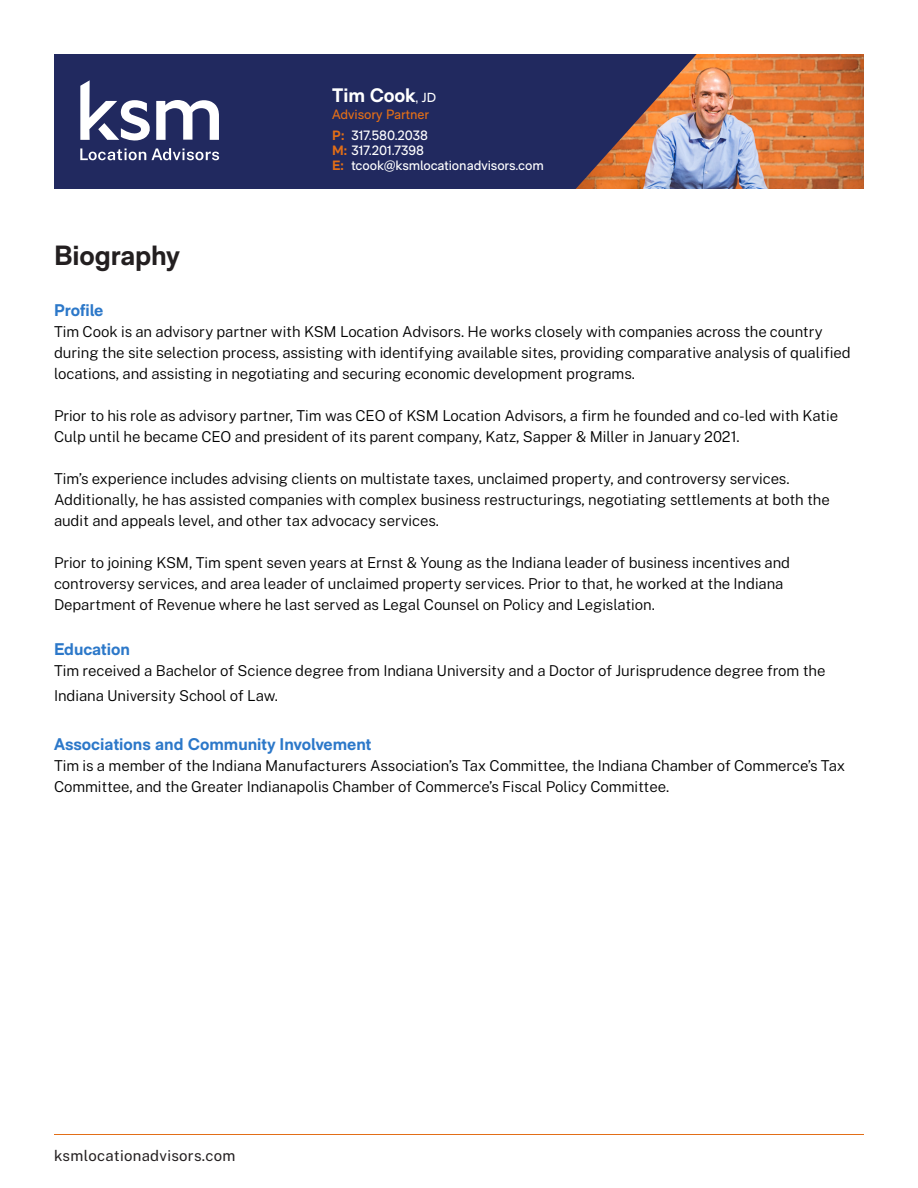
<style>
.page{position:relative;width:918px;height:1188px;background:#fff}
.page>*{position:absolute;margin:0;border:0;box-sizing:border-box;transform-origin:0 0}
.t1{font:700 27.75px "RM Neue";letter-spacing:-.005em;color:#231f20}
.Body_Copy_-_Black{font:700 19.5px "RM Neue";letter-spacing:-.005em;color:#fff}
.Subhead__H2__Blue{font:700 16.8px "RM Neue";color:#2c78c9}
.Body_Copy_-_Black-2{font:700 16.8px "RM Neue";letter-spacing:-.005em;color:#2c78c9}
.Body_Copy_-_Black-3{font:300 15px/21px "Public Sans";letter-spacing:-.005em;color:#000}
.t2{font:15px "Public Sans";letter-spacing:.02em;color:#231f20}
.Body_Copy_-_Black-4{font:13.5px "RM Neue";letter-spacing:-.005em;color:#fff}
.Body_Copy_-_Black-5{font:13.5px "RM Neue";letter-spacing:-.005em;color:#e26e17}
.s1{font-weight:400;font-size:13.2px}
.s2{font-weight:700;color:#e26e17}
</style>
<div class="page">
<img style="left:697px;top:54px;width:167px;height:135px">
<hr style="left:54px;top:1134px;width:810px;height:1px;background:#e26e17">
<svg style="left:54px;top:54px;width:643px;height:135px;background:#333461"></svg>
<svg style="left:80px;top:80px;width:139px;height:80px"></svg>
<p class="Body_Copy_-_Black" style="left:332px;top:83px;width:106px">Tim Cook<span class="s1">, JD</span></p>
<p class="Body_Copy_-_Black-5" style="left:332px;top:106px;width:99px">Advisory Partner</p>
<p class="Body_Copy_-_Black-4" style="left:332px;top:127px;width:98px"><span class="s2">P:</span> 317.580.2038</p>
<p class="Body_Copy_-_Black-4" style="left:332px;top:142px;width:93px"><span class="s2">M:</span> 317.201.7398</p>
<p class="Body_Copy_-_Black-4" style="left:332px;top:157px;width:213px"><span class="s2">E:</span> tcook@ksmlocationadvisors.com</p>
<h1 class="t1" style="left:54px;top:239px;width:127px">Biography</h1>
<p class="Body_Copy_-_Black-2" style="left:54px;top:300px;width:51px">Profile</p>
<p class="Body_Copy_-_Black-3" style="left:54px;top:320px;width:798px">Tim Cook is an advisory partner with KSM Location Advisors. He works closely with companies across the country during the site selection process, assisting with identifying available sites, providing comparative analysis of qualified locations, and assisting in negotiating and securing economic development programs.</p>
<p class="Body_Copy_-_Black-3" style="left:54px;top:404px;width:786px">Prior to his role as advisory partner, Tim was CEO of KSM Location Advisors, a firm he founded and co-led with Katie<br>Culp until he became CEO and president of its parent company, Katz, Sapper &amp; Miller in January 2021.</p>
<p class="Body_Copy_-_Black-3" style="left:54px;top:467px;width:777px">Tim’s experience includes advising clients on multistate taxes, unclaimed property, and controversy services.<br>Additionally, he has assisted companies with complex business restructurings, negotiating settlements at both the audit and appeals level, and other tax advocacy services.</p>
<p class="Body_Copy_-_Black-3" style="left:54px;top:551px;width:738px">Prior to joining KSM, Tim spent seven years at Ernst &amp; Young as the Indiana leader of business incentives and controversy services, and area leader of unclaimed property services. Prior to that, he worked at the Indiana<br>Department of Revenue where he last served as Legal Counsel on Policy and Legislation.</p>
<p class="Subhead__H2__Blue" style="left:54px;top:639px;width:78px">Education</p>
<p class="Body_Copy_-_Black-3" style="left:54px;top:658px;width:773px;line-height:24.8px">Tim received a Bachelor of Science degree from Indiana University and a Doctor of Jurisprudence degree from the<br>Indiana University School of Law.</p>
<p class="Subhead__H2__Blue" style="left:54px;top:734px;width:319px">Associations and Community Involvement</p>
<p class="Body_Copy_-_Black-3" style="left:54px;top:754px;width:793px">Tim is a member of the Indiana Manufacturers Association’s Tax Committee, the Indiana Chamber of Commerce’s Tax<br>Committee, and the Greater Indianapolis Chamber of Commerce’s Fiscal Policy Committee.</p>
<p class="t2" style="left:54px;top:1144px;width:183px">ksmlocationadvisors.com</p>
</div>
